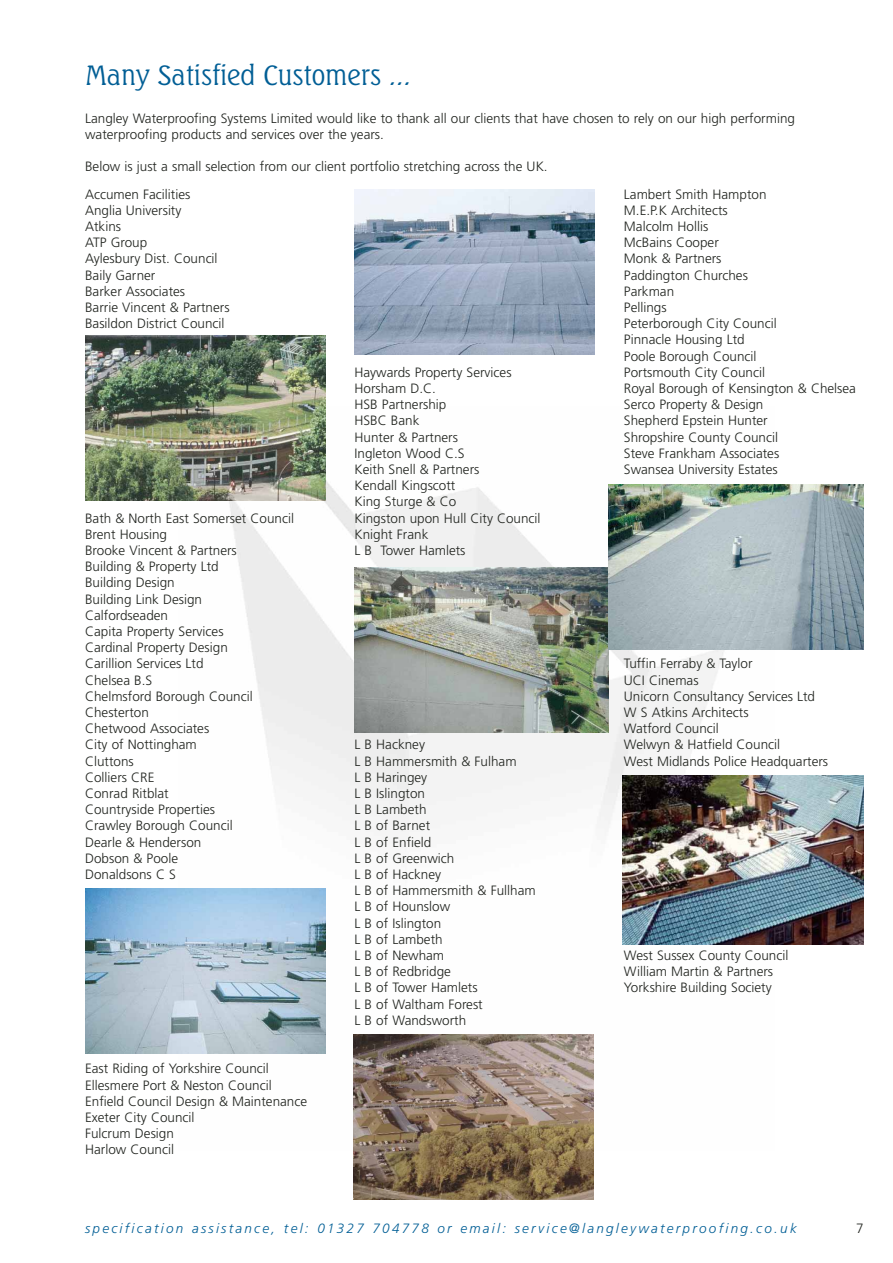
<style>
.page{position:relative;width:893px;height:1263px;background:#fff}
.page>*{position:absolute;margin:0;border:0;box-sizing:border-box;transform-origin:0 0}
.t1{font:300 27px "Seagull BT";color:#005e95}
.t2{font:300 13.5px/16.2px "Frutiger";color:#20231e}
.t3{font:italic 300 13.5px "Frutiger";letter-spacing:.165em;color:#005e95}
</style>
<div class="page">
<img style="left:178px;top:406px;width:596px;height:744px">
<img style="left:85px;top:336px;width:240px;height:164px">
<img style="left:353px;top:1034px;width:240px;height:165px">
<img style="left:354px;top:189px;width:241px;height:165px">
<img style="left:354px;top:568px;width:254px;height:164px">
<img style="left:608px;top:485px;width:255px;height:165px">
<img style="left:85px;top:888px;width:240px;height:165px">
<img style="left:622px;top:776px;width:241px;height:169px">
<h1 class="t1" style="left:85px;top:63px;width:327px">Many Satisfied Customers ...</h1>
<p class="t2" style="left:85px;top:111px;width:711px">Langley Waterproofing Systems Limited would like to thank all our clients that have chosen to rely on our high performing waterproofing products and services over the years.</p>
<p class="t2" style="left:85px;top:159px;width:464px">Below is just a small selection from our client portfolio stretching across the UK.</p>
<p class="t2" style="left:85px;top:187px;width:146px">Accumen Facilities<br>Anglia University<br>Atkins<br>ATP Group<br>Aylesbury Dist. Council<br>Baily Garner<br>Barker Associates<br>Barrie Vincent &amp; Partners<br>Basildon District Council</p>
<p class="t2" style="left:85px;top:511px;width:210px">Bath &amp; North East Somerset Council<br>Brent Housing<br>Brooke Vincent &amp; Partners<br>Building &amp; Property Ltd<br>Building Design<br>Building Link Design<br>Calfordseaden<br>Capita Property Services<br>Cardinal Property Design<br>Carillion Services Ltd<br>Chelsea B.S<br>Chelmsford Borough Council<br>Chesterton<br>Chetwood Associates<br>City of Nottingham<br>Cluttons<br>Colliers CRE<br>Conrad Ritblat<br>Countryside Properties<br>Crawley Borough Council<br>Dearle &amp; Henderson<br>Dobson &amp; Poole<br>Donaldsons C S</p>
<p class="t2" style="left:85px;top:1062px;width:224px">East Riding of Yorkshire Council<br>Ellesmere Port &amp; Neston Council<br>Enfield Council Design &amp; Maintenance<br>Exeter City Council<br>Fulcrum Design<br>Harlow Council</p>
<p class="t2" style="left:354px;top:365px;width:188px">Haywards Property Services<br>Horsham D.C.<br>HSB Partnership<br>HSBC Bank<br>Hunter &amp; Partners<br>Ingleton Wood C.S<br>Keith Snell &amp; Partners<br>Kendall Kingscott<br>King Sturge &amp; Co<br>Kingston upon Hull City Council<br>Knight Frank<br>L B Tower Hamlets</p>
<p class="t2" style="left:354px;top:738px;width:183px">L B Hackney<br>L B Hammersmith &amp; Fulham<br>L B Haringey<br>L B Islington<br>L B Lambeth<br>L B of Barnet<br>L B of Enfield<br>L B of Greenwich<br>L B of Hackney<br>L B of Hammersmith &amp; Fullham<br>L B of Hounslow<br>L B of Islington<br>L B of Lambeth<br>L B of Newham<br>L B of Redbridge<br>L B of Tower Hamlets<br>L B of Waltham Forest<br>L B of Wandsworth</p>
<p class="t2" style="left:624px;top:187px;width:233px">Lambert Smith Hampton<br>M.E.P.K Architects<br>Malcolm Hollis<br>McBains Cooper<br>Monk &amp; Partners<br>Paddington Churches<br>Parkman<br>Pellings<br>Peterborough City Council<br>Pinnacle Housing Ltd<br>Poole Borough Council<br>Portsmouth City Council<br>Royal Borough of Kensington &amp; Chelsea<br>Serco Property &amp; Design<br>Shepherd Epstein Hunter<br>Shropshire County Council<br>Steve Frankham Associates<br>Swansea University Estates</p>
<p class="t2" style="left:624px;top:657px;width:206px">Tuffin Ferraby &amp; Taylor<br>UCI Cinemas<br>Unicorn Consultancy Services Ltd<br>W S Atkins Architects<br>Watford Council<br>Welwyn &amp; Hatfield Council<br>West Midlands Police Headquarters</p>
<p class="t2" style="left:624px;top:948px;width:166px">West Sussex County Council<br>William Martin &amp; Partners<br>Yorkshire Building Society</p>
<p class="t3" style="left:85px;top:1223px;width:713px">specification assistance, tel: 01327 704778 or email: service@langleywaterproofing.co.uk</p>
<p class="t2" style="left:856px;top:1221px;width:9px">7</p>
</div>
